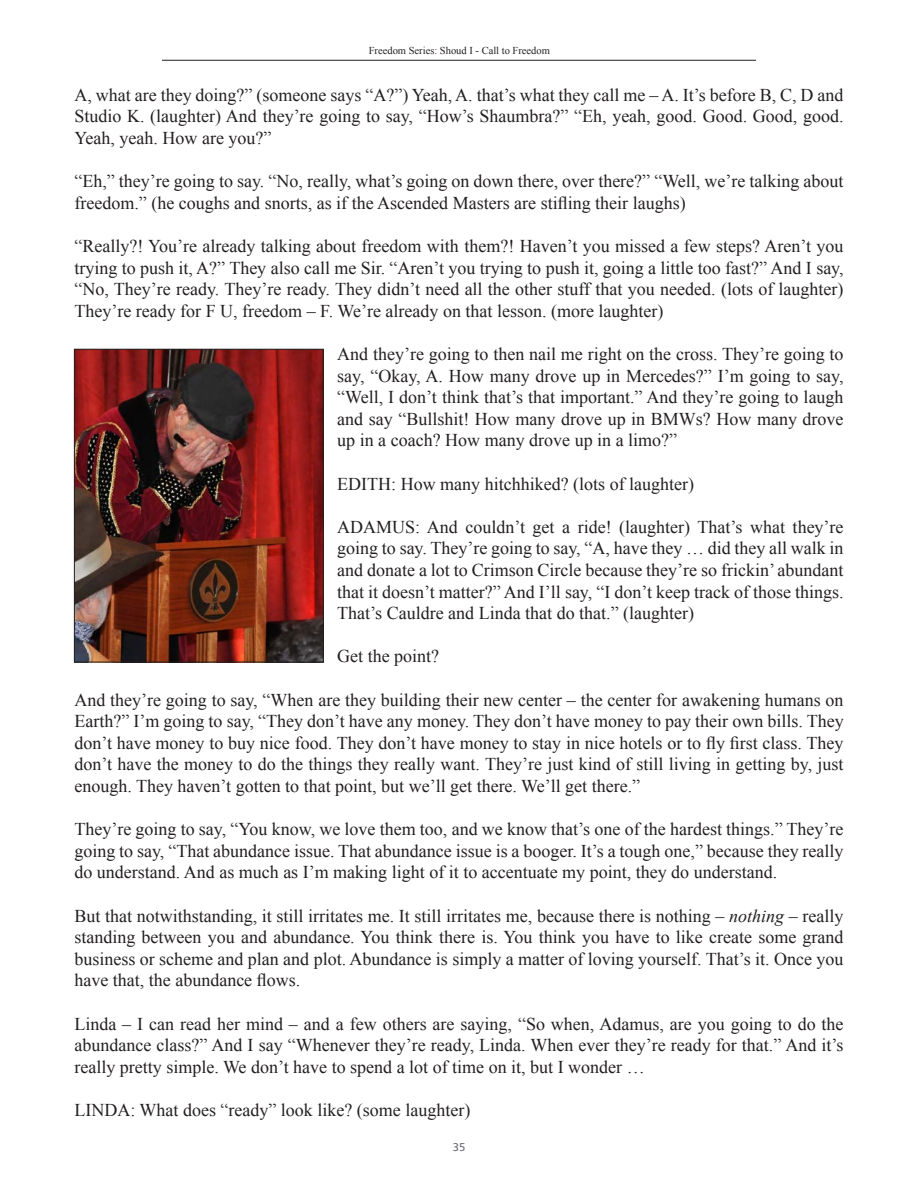
<style>
.page{position:relative;width:918px;height:1188px;background:#fff}
.page>*{position:absolute;margin:0;border:0;box-sizing:border-box;transform-origin:0 0}
.t1{font:18px/21.6px "Times New Roman";color:#231f20;text-align:justify}
.t2{font:11.25px "Frutiger";color:#6c6d70}
.t3{font:10.5px "Times New Roman";color:#231f20}
.s1{font-style:italic}
</style>
<div class="page">
<hr style="left:162px;top:60px;width:594px;height:1px;background:#231f20">
<img style="left:76px;top:351px;width:246px;height:309px">
<div style="left:74px;top:349px;width:250px;height:313px;border:1px solid #231f20"></div>
<p class="t3" style="left:369px;top:43px;width:183px">Freedom Series: Shoud I - Call to Freedom</p>
<p class="t1" style="left:74px;top:84px;width:771px">A, what are they doing?” (someone says “A?”) Yeah, A. that’s what they call me – A. It’s before B, C, D and Studio K. (laughter) And they’re going to say, “How’s Shaumbra?” “Eh, yeah, good. Good. Good, good.<br>Yeah, yeah. How are you?”</p>
<p class="t1" style="left:74px;top:170px;width:771px">“Eh,” they’re going to say. “No, really, what’s going on down there, over there?” “Well, we’re talking about freedom.” (he coughs and snorts, as if the Ascended Masters are stifling their laughs)</p>
<p class="t1" style="left:74px;top:235px;width:771px">“Really?! You’re already talking about freedom with them?! Haven’t you missed a few steps? Aren’t you trying to push it, A?” They also call me Sir. “Aren’t you trying to push it, going a little too fast?” And I say, “No, They’re ready. They’re ready. They didn’t need all the other stuff that you needed. (lots of laughter)<br>They’re ready for F U, freedom – F. We’re already on that lesson. (more laughter)</p>
<p class="t1" style="left:337px;top:343px;width:508px">And they’re going to then nail me right on the cross. They’re going to say, “Okay, A. How many drove up in Mercedes?” I’m going to say, “Well, I don’t think that’s that important.” And they’re going to laugh and say “Bullshit! How many drove up in BMWs? How many drove up in a coach? How many drove up in a limo?”</p>
<p class="t1" style="left:337px;top:472px;width:358px">EDITH: How many hitchhiked? (lots of laughter)</p>
<p class="t1" style="left:337px;top:516px;width:508px">ADAMUS: And couldn’t get a ride! (laughter) That’s what they’re going to say. They’re going to say, “A, have they … did they all walk in and donate a lot to Crimson Circle because they’re so frickin’ abundant that it doesn’t matter?” And I’ll say, “I don’t keep track of those things.<br>That’s Cauldre and Linda that do that.” (laughter)</p>
<p class="t1" style="left:337px;top:645px;width:103px">Get the point?</p>
<p class="t1" style="left:74px;top:688px;width:771px">And they’re going to say, “When are they building their new center – the center for awakening humans on Earth?” I’m going to say, “They don’t have any money. They don’t have money to pay their own bills. They don’t have money to buy nice food. They don’t have money to stay in nice hotels or to fly first class. They don’t have the money to do the things they really want. They’re just kind of still living in getting by, just enough. They haven’t gotten to that point, but we’ll get there. We’ll get there.”</p>
<p class="t1" style="left:74px;top:818px;width:771px">They’re going to say, “You know, we love them too, and we know that’s one of the hardest things.” They’re going to say, “That abundance issue. That abundance issue is a booger. It’s a tough one,” because they really do understand. And as much as I’m making light of it to accentuate my point, they do understand.</p>
<p class="t1" style="left:74px;top:904px;width:771px">But that notwithstanding, it still irritates me. It still irritates me, because there is nothing – <span class="s1">nothing</span> – really standing between you and abundance. You think there is. You think you have to like create some grand business or scheme and plan and plot. Abundance is simply a matter of loving yourself. That’s it. Once you have that, the abundance flows.</p>
<p class="t1" style="left:74px;top:1012px;width:771px">Linda – I can read her mind – and a few others are saying, “So when, Adamus, are you going to do the abundance class?” And I say “Whenever they’re ready, Linda. When ever they’re ready for that.” And it’s really pretty simple. We don’t have to spend a lot of time on it, but I wonder …</p>
<p class="t1" style="left:74px;top:1099px;width:398px">LINDA: What does “ready” look like? (some laughter)</p>
<p class="t2" style="left:453px;top:1141px;width:14px">35</p>
</div>
